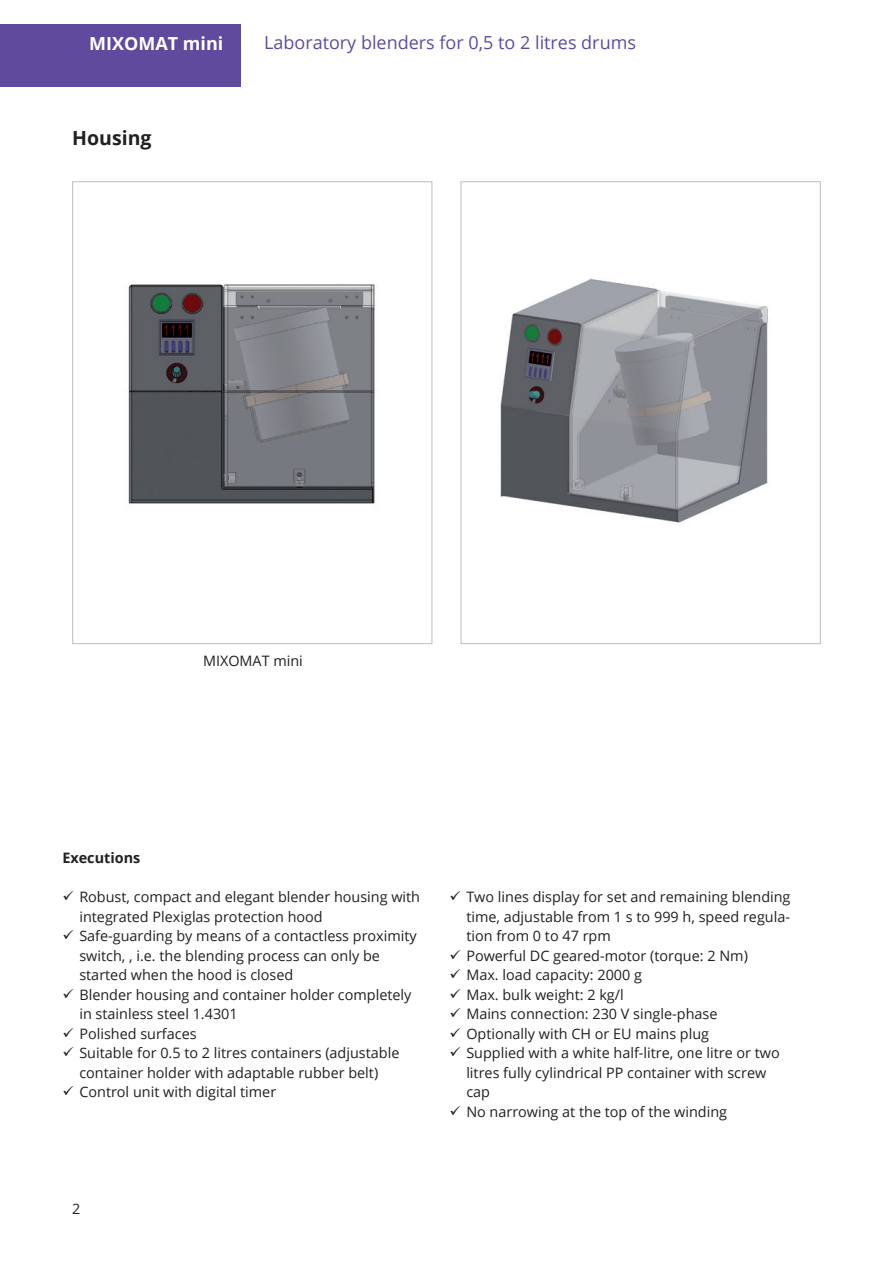
<style>
.page{position:relative;width:893px;height:1263px;background:#fff}
.page>*{position:absolute;margin:0;border:0;box-sizing:border-box;transform-origin:0 0}
.t1{font:700 19.5px "Open Sans";color:#231f20}
.t2{font:18px "Open Sans";color:#5f4a9e}
.t3{font:700 18px "Open Sans";color:#fff}
.t4{font:14.4px/19.5px "Open Sans";color:#231f20}
.t5{font:700 14.4px "Open Sans";color:#231f20}
</style>
<div class="page">
<div style="left:0;top:24px;width:240px;height:62px;background:#5f4a9e"></div>
<img style="left:128px;top:284px;width:247px;height:220px">
<img style="left:500px;top:278px;width:268px;height:245px">
<p class="t3" style="left:89px;top:30px;width:136px">MIXOMAT mini</p>
<p class="t2" style="left:264px;top:31px;width:373px">Laboratory blenders for 0,5 to 2 litres drums</p>
<h1 class="t1" style="left:72px;top:124px;width:81px">Housing</h1>
<p class="t4" style="left:203px;top:650px;width:101px">MIXOMAT mini</p>
<p class="t5" style="left:62px;top:848px;width:79px">Executions</p>
<p class="t4" style="left:79px;top:887px;width:342px">Robust, compact and elegant blender housing with integrated Plexiglas protection hood<br>Safe-guarding by means of a contactless proximity switch, , i.e. the blending process can only be started when the hood is closed<br>Blender housing and container holder completely in stainless steel 1.4301<br>Polished surfaces<br>Suitable for 0.5 to 2 litres containers (adjustable container holder with adaptable rubber belt)<br>Control unit with digital timer</p>
<p class="t4" style="left:466px;top:887px;width:326px">Two lines display for set and remaining blending time, adjustable from 1 s to 999 h, speed regula&shy;tion from 0 to 47 rpm<br>Powerful DC geared-motor (torque: 2 Nm)<br>Max. load capacity: 2000 g<br>Max. bulk weight: 2 kg/l<br>Mains connection: 230 V single-phase<br>Optionally with CH or EU mains plug<br>Supplied with a white half-litre, one litre or two litres fully cylindrical PP container with screw cap<br>No narrowing at the top of the winding</p>
<p class="t4" style="left:72px;top:1199px;width:10px">2</p>
</div>
